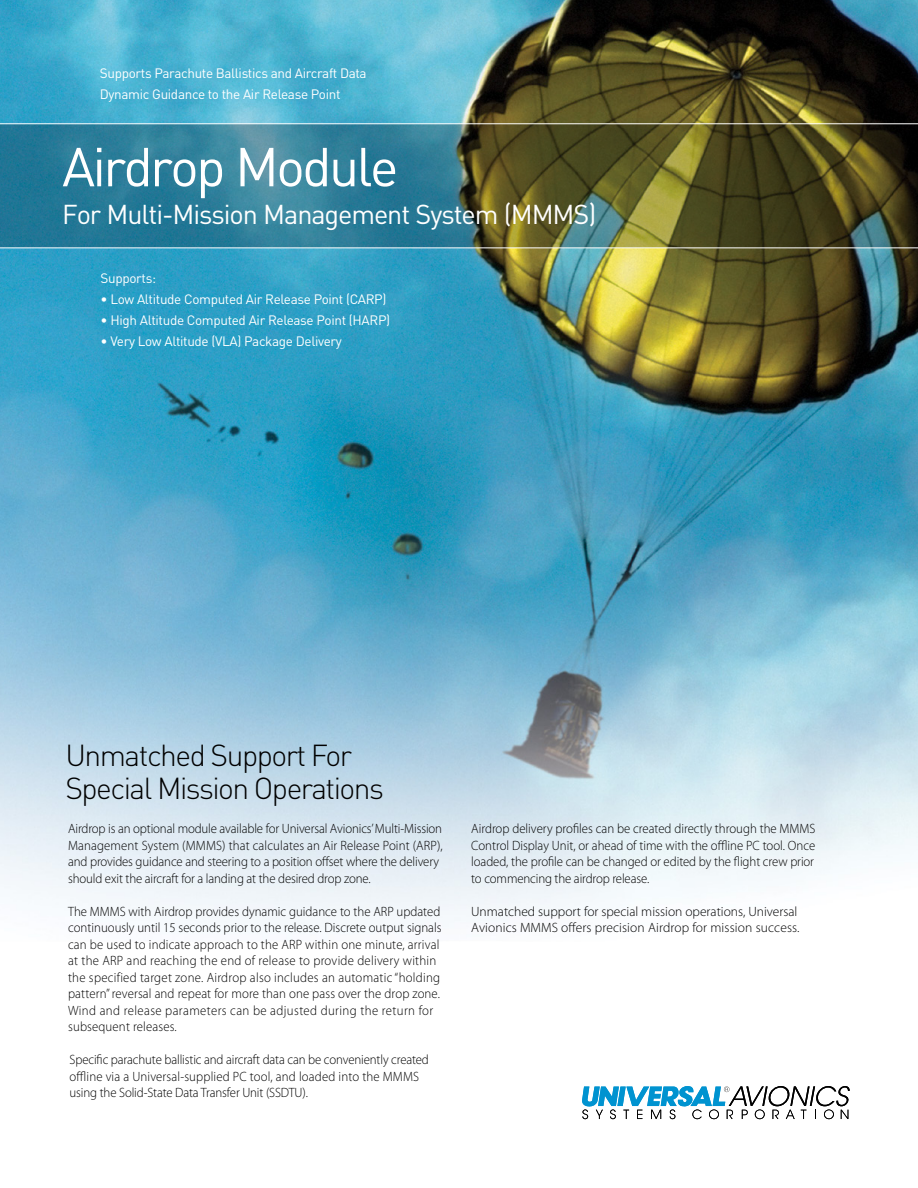
<style>
.page{position:relative;width:918px;height:1188px;background:#fff}
.page>*{position:absolute;margin:0;border:0;box-sizing:border-box;transform-origin:0 0}
.t1{font:54px "DIN Pro";letter-spacing:-.05em;color:#fff}
.t2{font:300 30px/33px "DIN Pro";letter-spacing:-.05em;color:#000}
.t3{font:27px "DIN Pro";letter-spacing:-.04em;color:#fff}
.t4{font:300 13.5px/16.5px "Myriad Pro";color:#000;scale:.95 1}
.t5{font:13.5px/21px "DIN Pro";letter-spacing:-.025em;color:#fff}
.t6{font:300 13.5px/16.5px "Myriad Pro";color:#000}
</style>
<div class="page">
<img style="left:0;top:0;width:918px;height:927px">
<svg style="left:0;top:124px;width:918px;height:123px;background:#406860"></svg>
<hr style="left:0;top:247px;width:918px;height:1px;background:#fff">
<hr style="left:0;top:123px;width:918px;height:1px;background:#fff">
<svg style="left:582px;top:1086px;width:268px;height:33px"></svg>
<p class="t5" style="left:100px;top:62px;width:268px">Supports Parachute Ballistics and Aircraft Data<br>Dynamic Guidance to the Air Release Point</p>
<h1 class="t1" style="left:62px;top:130px;width:338px">Airdrop Module</h1>
<h3 class="t3" style="left:62px;top:196px;width:536px">For Multi-Mission Management System (MMMS)</h3>
<p class="t5" style="left:101px;top:267px;width:57px">Supports:</p>
<p class="t5" style="left:101px;top:288px;width:287px">• Low Altitude Computed Air Release Point (CARP)</p>
<p class="t5" style="left:101px;top:309px;width:291px">• High Altitude Computed Air Release Point (HARP)</p>
<p class="t5" style="left:101px;top:330px;width:243px">• Very Low Altitude (VLA) Package Delivery</p>
<h2 class="t2" style="left:65px;top:737px;width:320px">Unmatched Support For<br>Special Mission Operations</h2>
<p class="t4" style="left:68px;top:820px;width:396px">Airdrop is an optional module available for Universal Avionics’ Multi-Mission Management System (MMMS) that calculates an Air Release Point (ARP), and provides guidance and steering to a position offset where the delivery should exit the aircraft for a landing at the desired drop zone.</p>
<p class="t4" style="left:68px;top:903px;width:395px">The MMMS with Airdrop provides dynamic guidance to the ARP updated continuously until 15 seconds prior to the release. Discrete output signals can be used to indicate approach to the ARP within one minute, arrival at the ARP and reaching the end of release to provide delivery within the specified target zone. Airdrop also includes an automatic “holding pattern” reversal and repeat for more than one pass over the drop zone.<br>Wind and release parameters can be adjusted during the return for subsequent releases.</p>
<p class="t4" style="left:70px;top:1051px;width:380px">Specific parachute ballistic and aircraft data can be conveniently created offline via a Universal-supplied PC tool, and loaded into the MMMS using the Solid-State Data Transfer Unit (SSDTU).</p>
<p class="t4" style="left:471px;top:820px;width:364px;text-align:justify">Airdrop delivery profiles can be created directly through the MMMS Control Display Unit, or ahead of time with the offline PC tool. Once loaded, the profile can be changed or edited by the flight crew prior to commencing the airdrop release.</p>
<p class="t6" style="left:471px;top:903px;width:330px">Unmatched support for special mission operations, Universal<br>Avionics MMMS offers precision Airdrop for mission success.</p>
</div>
